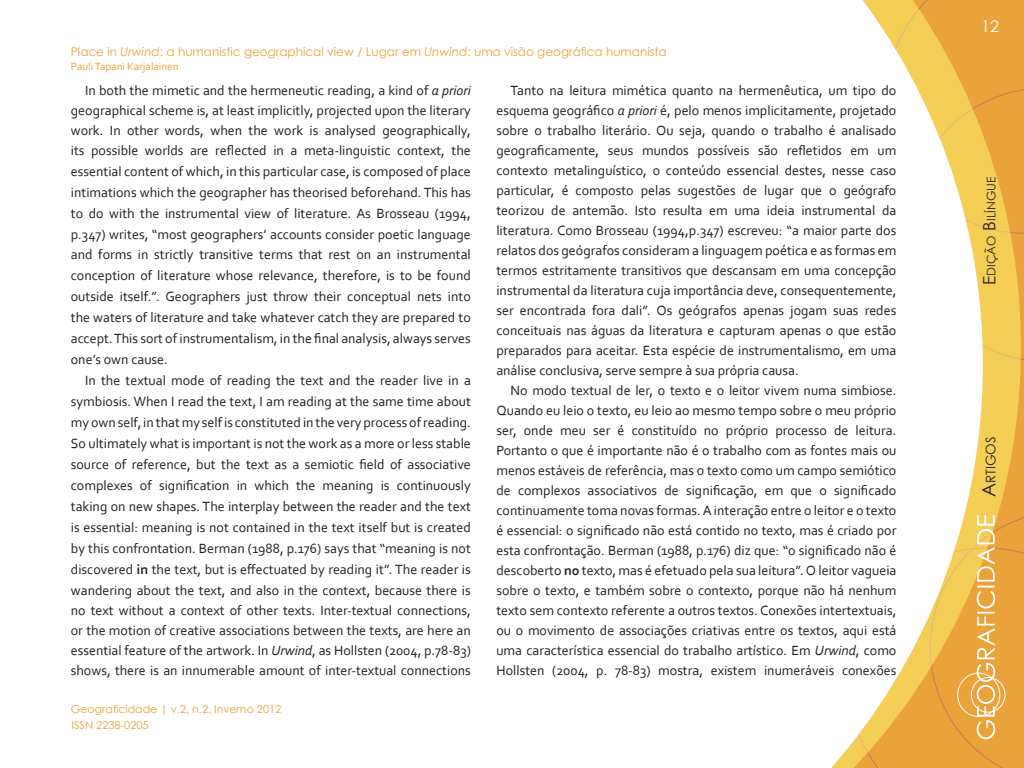
<style>
.page{position:relative;width:1024px;height:768px;background:#fff}
.page>*{position:absolute;margin:0;border:0;box-sizing:border-box;transform-origin:0 0}
.t1{font:16px "Century Gothic";color:#fff}
.corpo{font:14px/20px "Corbel";color:#231f20;text-align:justify}
.t2{font:13.3px "Century Gothic";color:#231f20}
.t3{font:12px "Century Gothic";color:#eaa23a}
.t4{font:11.9px "Century Gothic";color:#231f20}
.t5{font:11px "Century Gothic";color:#eaa23a}
.t6{font:11px "Corbel";color:#eaa23a}
.s1{font-style:italic}
.s2{font-weight:700}
.s3{font-size:17px}
.s4{font-size:19px}
</style>
<div class="page">
<svg style="left:1021px;top:87px;width:3px;height:275px"></svg>
<svg style="left:1021px;top:510px;width:3px;height:258px"></svg>
<svg style="left:831px;top:0;width:190px;height:768px"></svg>
<p class="t3" style="left:71px;top:44px;width:597px">Place in <span class="s1">Urwind</span>: a humanistic geographical view / Lugar em <span class="s1">Unwind</span>: uma visão geográfica humanista</p>
<p class="t6" style="left:71px;top:59px;width:109px">Pauli Tapani Karjalainen</p>
<p class="corpo" style="left:71px;top:80px;width:402px;line-height:20.7px;text-indent:14px">In both the mimetic and the hermeneutic reading, a kind of <span class="s1">a priori </span>geographical scheme is, at least implicitly, projected upon the literary work. In other words, when the work is analysed geographically, its possible worlds are reflected in a meta-linguistic context, the essential content of which, in this particular case, is composed of place intimations which the geographer has theorised beforehand. This has to do with the instrumental view of literature. As Brosseau (1994, p.347) writes, “most geographers’ accounts consider poetic language and forms in strictly transitive terms that rest on an instrumental conception of literature whose relevance, therefore, is to be found outside itself.”. Geographers just throw their conceptual nets into the waters of literature and take whatever catch they are prepared to accept. This sort of instrumentalism, in the final analysis, always serves one’s own cause.</p>
<p class="corpo" style="left:71px;top:370px;width:402px;line-height:20.7px;text-indent:14px">In the textual mode of reading the text and the reader live in a symbiosis. When I read the text, I am reading at the same time about my own self, in that my self is constituted in the very process of reading.<br>So ultimately what is important is not the work as a more or less stable source of reference, but the text as a semiotic field of associative complexes of signification in which the meaning is continuously taking on new shapes. The interplay between the reader and the text is essential: meaning is not contained in the text itself but is created by this confrontation. Berman (1988, p.176) says that “meaning is not discovered <span class="s2">in</span> the text, but is effectuated by reading it”. The reader is wandering about the text, and also in the context, because there is no text without a context of other texts. Inter-textual connections, or the motion of creative associations between the texts, are here an essential feature of the artwork. In <span class="s1">Urwind</span>, as Hollsten (2004, p.78-83) shows, there is an innumerable amount of inter-textual connections</p>
<p class="t5" style="left:71px;top:701px;width:212px">Geograficidade | v.2, n.2, Inverno 2012</p>
<p class="t5" style="left:72px;top:717px;width:79px">ISSN 2238-0205</p>
<p class="corpo" style="left:496px;top:80px;width:402px;text-indent:14px">Tanto na leitura mimética quanto na hermenêutica, um tipo do esquema geográfico <span class="s1">a priori</span> é, pelo menos implicitamente, projetado sobre o trabalho literário. Ou seja, quando o trabalho é analisado geograficamente, seus mundos possíveis são refletidos em um contexto metalinguístico, o conteúdo essencial destes, nesse caso particular, é composto pelas sugestões de lugar que o geógrafo teorizou de antemão. Isto resulta em uma ideia instrumental da literatura. Como Brosseau (1994,p.347) escreveu: “a maior parte dos relatos dos geógrafos consideram a linguagem poética e as formas em termos estritamente transitivos que descansam em uma concepção instrumental da literatura cuja importância deve, consequentemente, ser encontrada fora dali”. Os geógrafos apenas jogam suas redes conceituais nas águas da literatura e capturam apenas o que estão preparados para aceitar. Esta espécie de instrumentalismo, em uma análise conclusiva, serve sempre à sua própria causa.</p>
<p class="corpo" style="left:496px;top:380px;width:402px;text-indent:14px">No modo textual de ler, o texto e o leitor vivem numa simbiose.<br>Quando eu leio o texto, eu leio ao mesmo tempo sobre o meu próprio ser, onde meu ser é constituído no próprio processo de leitura.<br>Portanto o que é importante não é o trabalho com as fontes mais ou menos estáveis de referência, mas o texto como um campo semiótico de complexos associativos de significação, em que o significado continuamente toma novas formas. A interação entre o leitor e o texto é essencial: o significado não está contido no texto, mas é criado por esta confrontação. Berman (1988, p.176) diz que: “o significado não é descoberto <span class="s2">no</span> texto, mas é efetuado pela sua leitura”. O leitor vagueia sobre o texto, e também sobre o contexto, porque não há nenhum texto sem contexto referente a outros textos. Conexões intertextuais, ou o movimento de associações criativas entre os textos, aqui está uma característica essencial do trabalho artístico. Em <span class="s1">Urwind</span>, como Hollsten (2004, p. 78-83) mostra, existem inumeráveis conexões</p>
<p class="t1" style="left:981px;top:15px;width:19px">12</p>
<p class="t4" style="left:983px;top:285px;width:108px;rotate:-90deg"><span class="s3">E</span>dição <span class="s3">B</span>ilíngue</p>
<p class="t2" style="left:981px;top:497px;width:62px;rotate:-90deg"><span class="s4">A</span>rtigos</p>
</div>
